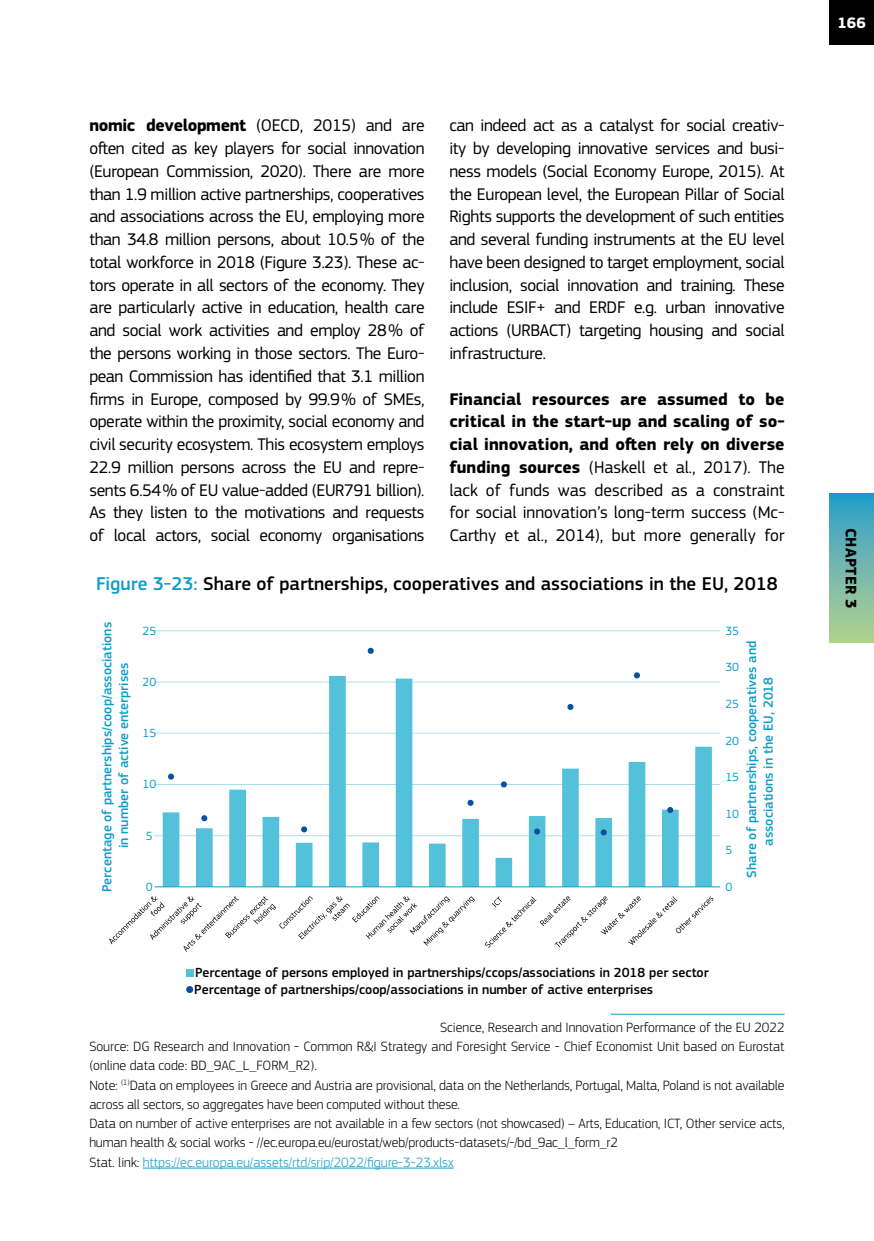
<style>
.page{position:relative;width:874px;height:1241px;background:#fff}
.page>*{position:absolute;margin:0;border:0;box-sizing:border-box;transform-origin:0 0}
.t1{font:500 19.25px "EC Square Sans Pro";color:#000}
.t2{font:17.5px/22.8px "EC Square Sans Pro";letter-spacing:-.02em;color:#000;text-align:justify}
.t3{font:700 15.75px "EC Square Sans Pro";letter-spacing:.02em;color:#000}
.t4{font:700 15.75px "EC Square Sans Pro";color:#fff}
.t5{font:300 14px/19.2px "EC Square Sans Pro";letter-spacing:-.01em;color:#000}
.t6{font:500 13.65px/16.3px "EC Square Sans Pro";color:#000}
.t7{font:500 13.65px/16.4px "EC Square Sans Pro";color:#0f9ec8;text-align:center}
.t8{font:12.25px "EC Square Sans Pro";letter-spacing:.005em;color:#0f9ec8}
.s1{font-weight:700}
.s2{color:#0f9ec8}
</style>
<div class="page">
<div style="left:828px;top:0;width:45px;height:45px;background:#000"></div>
<svg style="left:829px;top:493px;width:44px;height:149px;background:#6fb7ad"></svg>
<hr style="left:154px;top:630px;width:565px;height:1px;background:#0f9ec8">
<hr style="left:154px;top:681px;width:565px;height:1px;background:#0f9ec8">
<hr style="left:154px;top:732px;width:565px;height:1px;background:#0f9ec8">
<hr style="left:154px;top:784px;width:565px;height:1px;background:#0f9ec8">
<hr style="left:154px;top:835px;width:565px;height:1px;background:#0f9ec8">
<svg style="left:163px;top:675px;width:548px;height:211px"></svg>
<hr style="left:154px;top:886px;width:565px;height:1px;background:#0f9ec8">
<svg style="left:168px;top:773px;width:6px;height:6px"></svg>
<svg style="left:201px;top:815px;width:6px;height:6px"></svg>
<svg style="left:301px;top:826px;width:6px;height:6px"></svg>
<svg style="left:367px;top:647px;width:6px;height:6px"></svg>
<svg style="left:467px;top:799px;width:6px;height:6px"></svg>
<svg style="left:500px;top:781px;width:6px;height:6px"></svg>
<svg style="left:567px;top:703px;width:6px;height:7px"></svg>
<svg style="left:600px;top:829px;width:6px;height:6px"></svg>
<svg style="left:633px;top:672px;width:6px;height:6px"></svg>
<svg style="left:667px;top:806px;width:6px;height:7px"></svg>
<svg style="left:533px;top:828px;width:7px;height:6px"></svg>
<div style="left:186px;top:969px;width:8px;height:7px;background:#53c1da"></div>
<svg style="left:186px;top:985px;width:7px;height:7px"></svg>
<svg style="left:109px;top:896px;width:366px;height:55px"></svg>
<svg style="left:485px;top:896px;width:228px;height:51px"></svg>
<hr style="left:610px;top:1013px;width:174px;height:1px;background:#0f9ec8">
<hr style="left:143px;top:1167px;width:310px;height:1px;background:#0f9ec8">
<p class="t2" style="left:89px;top:114px;width:336px"><span class="s1">nomic development</span> (OECD, 2015) and are often cited as key players for social innovation (European Commission, 2020). There are more than 1.9 million active partnerships, cooperatives and associations across the EU, employing more than 34.8 million persons, about 10.5% of the total workforce in 2018 (Figure 3.23). These ac&shy;tors operate in all sectors of the economy. They are particularly active in education, health care and social work activities and employ 28% of the persons working in those sectors. The Euro&shy;pean Commission has identified that 3.1 million firms in Europe, composed by 99.9% of SMEs, operate within the proximity, social economy and civil security ecosystem. This ecosystem employs 22.9 million persons across the EU and repre&shy;sents 6.54% of EU value-added (EUR791 billion).<br>As they listen to the motivations and requests of local actors, social economy organisations</p>
<p class="t2" style="left:449px;top:114px;width:336px">can indeed act as a catalyst for social creativ&shy;ity by developing innovative services and busi&shy;ness models (Social Economy Europe, 2015). At the European level, the European Pillar of Social Rights supports the development of such entities and several funding instruments at the EU level have been designed to target employment, social inclusion, social innovation and training. These include ESIF+ and ERDF e.g. urban innovative actions (URBACT) targeting housing and social infrastructure.</p>
<p class="t2" style="left:449px;top:387px;width:336px"><span class="s1">Financial resources are assumed to be critical in the start-up and scaling of so&shy;cial innovation, and often rely on diverse funding sources</span> (Haskell et al., 2017). The lack of funds was described as a constraint for social innovation’s long-term success (Mc-Carthy et al., 2014), but more generally for</p>
<p class="t1" style="left:96px;top:572px;width:683px"><span class="s2">Figure 3-23:</span> Share of partnerships, cooperatives and associations in the EU, 2018</p>
<p class="t7" style="left:99px;top:891px;width:271px;rotate:-90deg">Percentage of partnerships/coop/associations in number of active enterprises</p>
<p class="t8" style="left:142px;top:623px;width:15px">25</p>
<p class="t8" style="left:142px;top:674px;width:15px">20</p>
<p class="t8" style="left:142px;top:726px;width:15px">15</p>
<p class="t8" style="left:142px;top:777px;width:15px">10</p>
<p class="t8" style="left:146px;top:828px;width:8px">5</p>
<p class="t8" style="left:146px;top:879px;width:8px">0</p>
<p class="t8" style="left:725px;top:623px;width:15px">35</p>
<p class="t7" style="left:743px;top:877px;width:238px;rotate:-90deg">Share of partnerships, cooperatives and associations in the EU, 2018</p>
<p class="t8" style="left:725px;top:660px;width:15px">30</p>
<p class="t8" style="left:725px;top:696px;width:15px">25</p>
<p class="t8" style="left:725px;top:733px;width:15px">20</p>
<p class="t8" style="left:725px;top:769px;width:15px">15</p>
<p class="t8" style="left:725px;top:806px;width:15px">10</p>
<p class="t8" style="left:725px;top:843px;width:8px">5</p>
<p class="t8" style="left:725px;top:879px;width:8px">0</p>
<p class="t6" style="left:194px;top:964px;width:515px">Percentage of persons employed in partnerships/ccops/associations in 2018 per sector<br>Percentage of partnerships/coop/associations in number of active enterprises</p>
<p class="t5" style="left:89px;top:1017px;width:696px;text-indent:350px">Science, Research and Innovation Performance of the EU 2022<br>Source: DG Research and Innovation - Common R&amp;I Strategy and Foresight Service - Chief Economist Unit based on Eurostat (online data code: BD_9AC_L_FORM_R2).<br>Note: <sup>(1)</sup>Data on employees in Greece and Austria are provisional, data on the Netherlands, Portugal, Malta, Poland is not available across all sectors, so aggregates have been computed without these.<br>Data on number of active enterprises are not available in a few sectors (not showcased) – Arts, Education, ICT, Other service acts, human health &amp; social works - //ec.europa.eu/eurostat/web/products-datasets/-/bd_9ac_l_form_r2<br>Stat. link: <span class="s2">https://ec.europa.eu/assets/rtd/srip/2022/figure-3-23.xlsx</span></p>
<p class="t4" style="left:837px;top:14px;width:30px">166</p>
<p class="t3" style="left:859px;top:527px;width:82px;rotate:90deg">CHAPTER 3</p>
</div>
